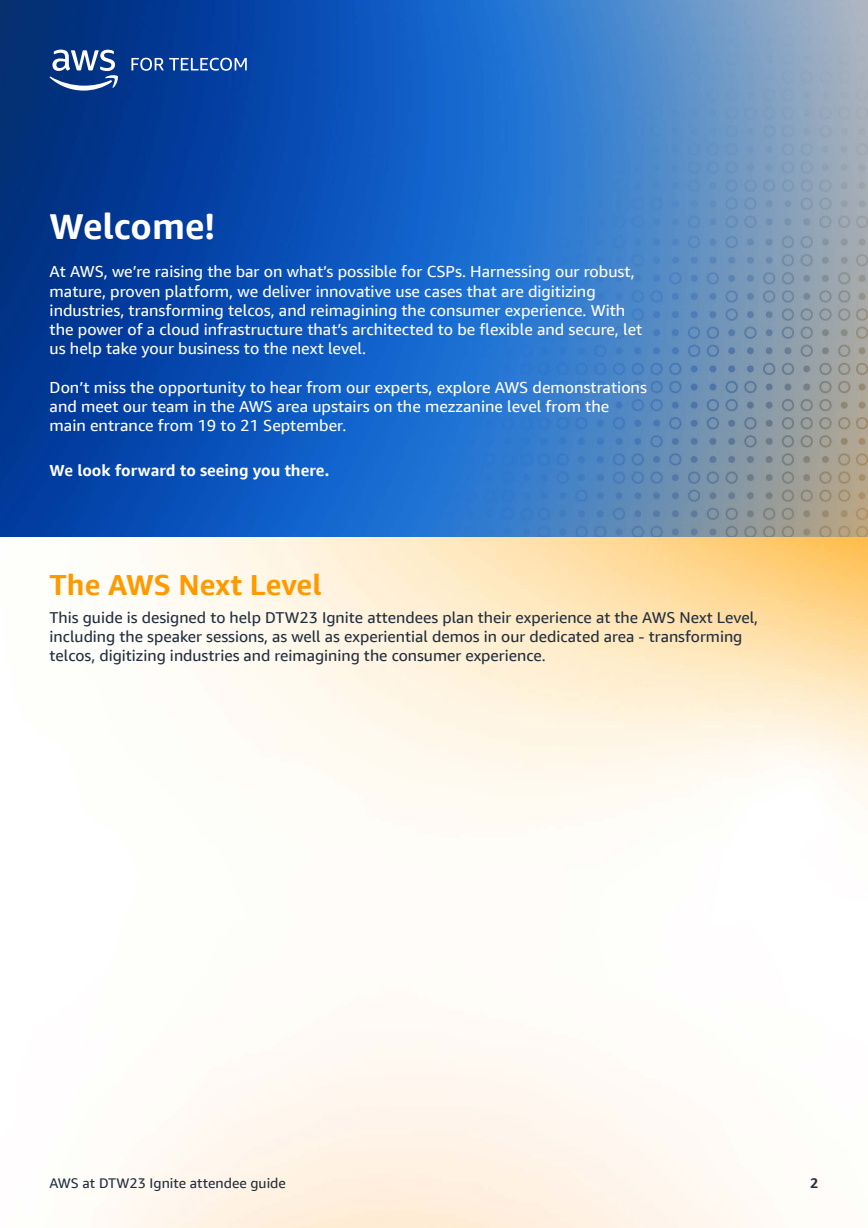
<style>
.page{position:relative;width:868px;height:1228px;background:#fff}
.page>*{position:absolute;margin:0;border:0;box-sizing:border-box;transform-origin:0 0}
.t1{font:700 36.05px "Amazon Ember Display";letter-spacing:-.005em;color:#fff}
.t2{font:700 29.05px "Amazon Ember Display";color:#f90}
.t3{font:16.03px/19.2px "Amazon Ember Display";color:#fff}
.t4{font:700 16.03px "Amazon Ember Display";color:#fff}
.t5{font:15.75px/18.9px "Amazon Ember Display";color:#232f3e}
.t6{font:14px "Amazon Ember Display";color:#232f3e}
.t7{font:700 14px "Amazon Ember Display";color:#232f3e}
</style>
<div class="page">
<img style="left:0;top:0;width:868px;height:538px">
<img style="left:109px;top:538px;width:759px;height:690px">
<svg style="left:49px;top:50px;width:70px;height:41px"></svg>
<svg style="left:131px;top:58px;width:116px;height:13px"></svg>
<h1 class="t1" style="left:50px;top:204px;width:167px">Welcome!</h1>
<p class="t3" style="left:50px;top:262px;width:594px">At AWS, we’re raising the bar on what’s possible for CSPs. Harnessing our robust, mature, proven platform, we deliver innovative use cases that are digitizing industries, transforming telcos, and reimagining the consumer experience. With the power of a cloud infrastructure that’s architected to be flexible and secure, let us help take your business to the next level.</p>
<p class="t3" style="left:50px;top:378px;width:599px">Don’t miss the opportunity to hear from our experts, explore AWS demonstrations and meet our team in the AWS area upstairs on the mezzanine level from the main entrance from 19 to 21 September.</p>
<p class="t4" style="left:50px;top:460px;width:281px">We look forward to seeing you there.</p>
<h2 class="t2" style="left:50px;top:567px;width:274px">The AWS Next Level</h2>
<p class="t5" style="left:50px;top:608px;width:710px">This guide is designed to help DTW23 Ignite attendees plan their experience at the AWS Next Level, including the speaker sessions, as well as experiential demos in our dedicated area - transforming telcos, digitizing industries and reimagining the consumer experience.</p>
<p class="t6" style="left:50px;top:1175px;width:238px">AWS at DTW23 Ignite attendee guide</p>
<p class="t7" style="left:810px;top:1175px;width:10px">2</p>
</div>
